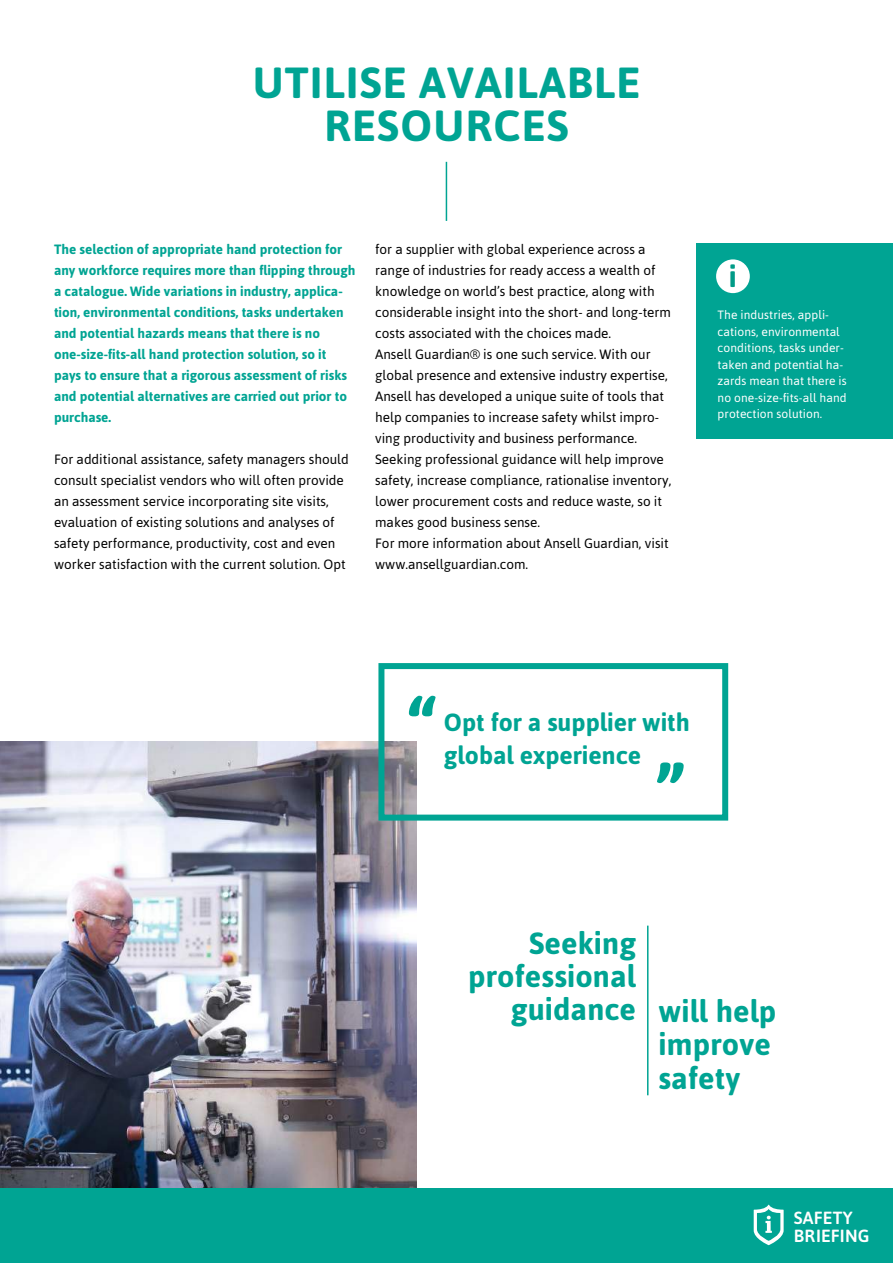
<style>
.page{position:relative;width:893px;height:1263px;background:#fff}
.page>*{position:absolute;margin:0;border:0;box-sizing:border-box;transform-origin:0 0}
.t1{font:700 43.5px/43.5px "Asap";letter-spacing:.03em;color:#00a493;text-align:center}
.t2{font:700 30.6px "Asap";letter-spacing:.005em;color:#00a493}
.t3{font:700 30px "Asap";color:#009b87}
.t4{font:700 24.75px/33px "Asap";color:#00a493}
.t5{font:500 17.55px/17.5px "Asap";letter-spacing:.01em;color:#fff}
.t6{font:13.5px/21px "Asap";color:#000}
.t7{font:700 13.5px/21px "Asap";color:#00a493}
.t8{font:12px/16.5px "Asap";letter-spacing:.005em;color:#fff}
</style>
<div class="page">
<div style="left:696px;top:243px;width:197px;height:196px;background:#00a493"></div>
<hr style="left:446px;top:162px;width:1px;height:59px;background:#00a493">
<img style="left:0;top:741px;width:416px;height:447px">
<hr style="left:647px;top:926px;width:1px;height:169px;background:#00a493">
<div style="left:378px;top:663px;width:350px;height:157px;border:6px solid #00a493"></div>
<svg style="left:409px;top:696px;width:27px;height:20px"></svg>
<svg style="left:657px;top:762px;width:27px;height:21px"></svg>
<div style="left:716px;top:259px;width:34px;height:34px;background:#fff;border-radius:50%"></div>
<div style="left:0;top:1188px;width:893px;height:75px;background:#00a493"></div>
<svg style="left:754px;top:1205px;width:30px;height:40px"></svg>
<h1 class="t1" style="left:253px;top:59px;width:389px">UTILISE AVAILABLE<br>RESOURCES</h1>
<p class="t7" style="left:54px;top:238px;width:303px">The selection of appropriate hand protection for any workforce requires more than flipping through a catalogue. Wide variations in industry, applica&shy;tion, environmental conditions, tasks undertaken and potential hazards means that there is no one-size-fits-all hand protection solution, so it pays to ensure that a rigorous assessment of risks and potential alternatives are carried out prior to purchase.</p>
<p class="t6" style="left:54px;top:448px;width:296px">For additional assistance, safety managers should consult specialist vendors who will often provide an assessment service incorporating site visits, evaluation of existing solutions and analyses of safety performance, productivity, cost and even worker satisfaction with the current solution. Opt</p>
<p class="t6" style="left:375px;top:238px;width:298px">for a supplier with global experience across a range of industries for ready access a wealth of knowledge on world’s best practice, along with considerable insight into the short- and long-term costs associated with the choices made.<br>Ansell Guardian® is one such service. With our global presence and extensive industry expertise, Ansell has developed a unique suite of tools that help companies to increase safety whilst impro&shy;ving productivity and business performance.<br>Seeking professional guidance will help improve safety, increase compliance, rationalise inventory, lower procurement costs and reduce waste, so it makes good business sense.<br>For more information about Ansell Guardian, visit www.ansellguardian.com.</p>
<h3 class="t3" style="left:729px;top:257px;width:9px">i</h3>
<p class="t8" style="left:718px;top:306px;width:131px">The industries, appli&shy;cations, environmental conditions, tasks under&shy;taken and potential ha&shy;zards mean that there is no one-size-fits-all hand protection solution.</p>
<h3 class="t4" style="left:444px;top:705px;width:247px">Opt for a supplier with global experience</h3>
<h2 class="t2" style="left:529px;top:923px;width:108px">Seeking</h2>
<h2 class="t2" style="left:468px;top:956px;width:169px">professional</h2>
<h2 class="t2" style="left:511px;top:990px;width:267px">guidance will help</h2>
<h2 class="t2" style="left:658px;top:1024px;width:114px">improve</h2>
<h2 class="t2" style="left:658px;top:1057px;width:83px">safety</h2>
<p class="t5" style="left:794px;top:1208px;width:77px">SAFETY<br>BRIEFING</p>
</div>
